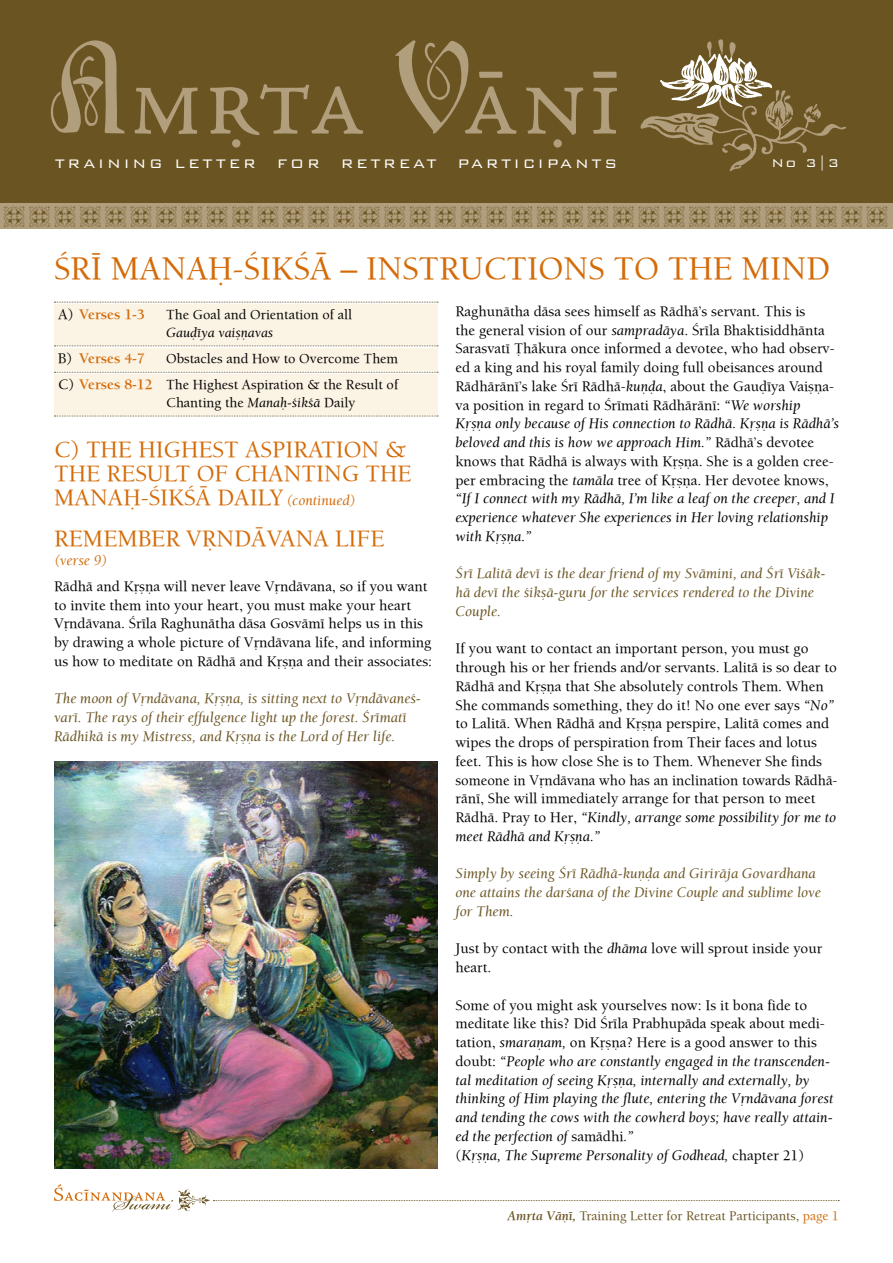
<style>
.page{position:relative;width:893px;height:1263px;background:#fff}
.page>*{position:absolute;margin:0;border:0;box-sizing:border-box;transform-origin:0 0}
.t1{font:33.75px "Balaram";color:#d46b08}
.t2{font:24px/24px "Balaram";color:#d46b08}
.t3{font:300 16.5px "Bank Gothic BT";letter-spacing:.175em;color:#fff}
.t4{font:15px/18.8px "Balaram";color:#000}
.t5{font:italic 15px/18.8px "Balaram";color:#000}
.t6{font:italic 15px/18.8px "Balaram";color:#6a5422}
.t7{font:700 15px "Balaram";color:#d46b08}
.t8{font:italic 15px "Balaram";color:#d46b08}
.t9{font:300 15px "Bank Gothic BT";color:#fff}
.t10{font:14.25px/26.2px "Balaram";color:#000;text-align:right}
.t11{font:italic 14.25px "Balaram";color:#000}
.t12{font:13.5px "Balaram";color:#6a5422}
.s1{font-weight:400;color:#000}
.s2{font-size:15px}
.s3{font-weight:700;font-size:15px;color:#d46b08}
.s4{font-style:italic}
.s5{font-style:italic;font-size:15px}
.s6{font-style:normal}
.s7{font-weight:700;font-style:italic}
.s8{color:#d46b08}
</style>
<div class="page">
<div style="left:0;top:0;width:893px;height:221px;background:#6a5422"></div>
<img style="left:3px;top:203px;width:887px;height:26px">
<img style="left:640px;top:39px;width:206px;height:132px">
<img style="left:654px;top:46px;width:117px;height:69px">
<svg style="left:50px;top:40px;width:567px;height:108px"></svg>
<div style="left:553px;top:139px;width:9px;height:9px;background:#b09e7c;border-radius:50%"></div>
<svg style="left:54px;top:1184px;width:785px;height:28px"></svg>
<svg style="left:54px;top:302px;width:384px;height:1px"></svg>
<svg style="left:54px;top:345px;width:384px;height:1px"></svg>
<svg style="left:54px;top:372px;width:384px;height:1px"></svg>
<svg style="left:54px;top:416px;width:384px;height:1px"></svg>
<div style="left:54px;top:304px;width:383px;height:40px;background:#fbf3e4"></div>
<div style="left:54px;top:374px;width:383px;height:40px;background:#fbf3e4"></div>
<div style="left:54px;top:348px;width:383px;height:22px;background:#fbf3e4"></div>
<img style="left:54px;top:761px;width:383px;height:408px">
<p class="t3" style="left:55px;top:155px;width:202px">training letter</p>
<p class="t3" style="left:277px;top:155px;width:44px">for</p>
<p class="t3" style="left:341px;top:155px;width:97px">retreat</p>
<p class="t3" style="left:457px;top:155px;width:161px">participants</p>
<p class="t9" style="left:771px;top:155px;width:69px">No 3|3</p>
<h1 class="t1" style="left:54px;top:248px;width:778px">Çré Manaù-çikçä – Instructions to the Mind</h1>
<p class="t7" style="left:58px;top:305px;width:88px"><span class="s1">A)</span> Verses 1-3</p>
<p class="t10" style="left:166px;top:301px;width:187px">The Goal and Orientation of all</p>
<p class="t11" style="left:166px;top:323px;width:108px">Gauòéya vaiñëavas</p>
<p class="t7" style="left:58px;top:349px;width:88px"><span class="s1">B)</span> Verses 4-7</p>
<p class="t10" style="left:58px;top:345px;width:342px">Obstacles and How to Overcome Them<br><span class="s2">C)</span> <span class="s3">Verses 8-12</span> The Highest Aspiration &amp; the Result of</p>
<p class="t10" style="left:176px;top:389px;width:181px">hanting the <span class="s4">Manaù-çikçä</span> Daily</p>
<h2 class="t2" style="left:54px;top:437px;width:359px">C) The Highest Aspiration &amp; the Result of Chanting the<br>Manaù-çikçä Daily <span class="s5">(continued)</span></h2>
<h2 class="t2" style="left:54px;top:526px;width:332px">Remember Våndävana Life</h2>
<p class="t8" style="left:54px;top:551px;width:55px">(verse 9)</p>
<p class="t4" style="left:54px;top:576px;width:380px">Rädhä and Kåñëa will never leave Våndävana, so if you want to invite them into your heart, you must make your heart Våndävana. Çréla Raghunätha däsa Gosvämé helps us in this by drawing a whole picture of Våndävana life, and informing us how to meditate on Rädhä and Kåñëa and their associates:</p>
<p class="t6" style="left:54px;top:689px;width:368px">The moon of Våndävana, Kåñëa, is sitting next to Våndävaneç&shy;varé. The rays of their effulgence light up the forest. Çrématé<br>Rädhikä is my Mistress, and Kåñëa is the Lord of Her life.</p>
<p class="t4" style="left:455px;top:301px;width:385px">Raghunätha däsa sees himself as Rädhä’s servant. This is<br>the general vision of our <span class="s4">sampradäya</span>. Çréla Bhaktisiddhänta Sarasvaté Öhäkura once informed a devotee, who had observ&shy;ed a king and his royal family doing full obeisances around Rädhäräné’s lake Çré Rädhä-<span class="s4">kuëòa</span>, about the Gauòéya Vaiñëa&shy;va position in regard to Çrémati Rädhäräné: <span class="s4">“We worship Kåñëa only because of His connection to Rädhä. Kåñëa is Rädhä’s beloved and this is how we approach Him.”</span> Rädhä’s devotee knows that Rädhä is always with Kåñëa. She is a golden cree&shy;per embracing the <span class="s4">tamäla</span> tree of Kåñëa. Her devotee knows, <span class="s4">“If I connect with my Rädhä, I’m like a leaf on the creeper, and I experience whatever She experiences in Her loving relationship with Kåñëa.”</span></p>
<p class="t6" style="left:455px;top:564px;width:372px">Çré Lalitä devé is the dear friend of my Svämini, and Çré Viçäk&shy;hä devé the çikñä-guru for the services rendered to the Divine<br>Couple.</p>
<p class="t4" style="left:455px;top:639px;width:383px">If you want to contact an important person, you must go through his or her friends and/or servants. Lalitä is so dear to Rädhä and Kåñëa that She absolutely controls Them. When She commands something, they do it! No one ever says <span class="s4">“No” </span>to Lalitä. When Rädhä and Kåñëa perspire, Lalitä comes and wipes the drops of perspiration from Their faces and lotus feet. This is how close She is to Them. Whenever She finds someone in Våndävana who has an inclination towards Rädhä&shy;räné, She will immediately arrange for that person to meet Rädhä. Pray to Her, <span class="s4">“Kindly, arrange some possibility for me to meet Rädhä and Kåñëa.”</span></p>
<p class="t6" style="left:455px;top:864px;width:367px">Simply by seeing Çré Rädhä-kuëòa and Giriräja Govardhana one attains the darçana of the Divine Couple and sublime love for Them.</p>
<p class="t4" style="left:455px;top:939px;width:368px">Just by contact with the <span class="s4">dhäma</span> love will sprout inside your heart.</p>
<p class="t5" style="left:455px;top:995px;width:379px"><span class="s6">Some of you might ask yourselves now: Is it bona fide to meditate like this? Did Çréla Prabhupäda speak about medi&shy;tation,</span> smaraëam, <span class="s6">on Kåñëa? Here is a good answer to this doubt:</span> “People who are constantly engaged in the transcenden&shy;tal meditation of seeing Kåñëa, internally and externally, by thinking of Him playing the flute, entering the Våndävana forest and tending the cows with the cowherd boys; have really attain&shy;ed the perfection of <span class="s6">samädhi</span>.”<br><span class="s6">(</span>Kåñëa, The Supreme Personality of Godhead, <span class="s6">chapter 21)</span></p>
<p class="t12" style="left:507px;top:1207px;width:333px"><span class="s7">Amåta Väëé,</span> Training Letter for Retreat Participants, <span class="s8">page 1</span></p>
</div>
